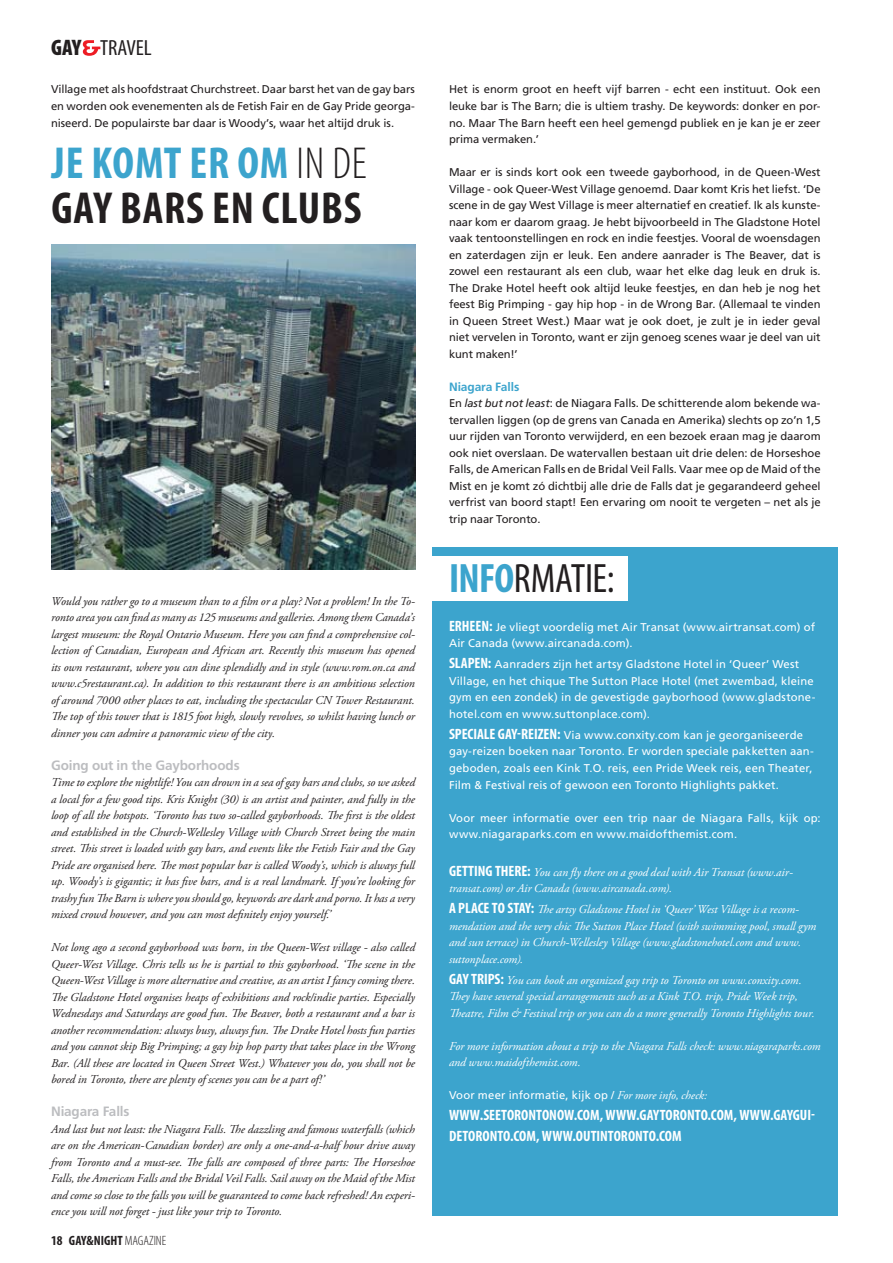
<style>
.page{position:relative;width:893px;height:1263px;background:#fff}
.page>*{position:absolute;margin:0;border:0;box-sizing:border-box;transform-origin:0 0}
.t1{font:700 condensed 45px/45px "Myriad Pro";letter-spacing:.02em;color:#231f20}
.t2{font:condensed 41.25px "Myriad Pro";letter-spacing:-.01em;color:#231f20}
.t3{font:condensed 22.05px "Myriad Pro";color:#231f20;scale:1.04 1}
.t4{font:700 condensed 15px "Myriad Pro";color:#fff}
.t5{font:700 13.5px "Frutiger LT Std";letter-spacing:-.01em;color:#bcbdc0}
.t6{font:700 condensed 13.5px "Myriad Pro";color:#231f20}
.t7{font:italic 12px/16.5px "Adobe Garamond Pro";letter-spacing:-.005em;color:#231f20;text-align:justify}
.t8{font:italic 12px/16.5px "Adobe Garamond Pro";letter-spacing:-.005em;color:#fff}
.t9{font:700 12px "Frutiger LT Std";letter-spacing:-.01em;color:#3ca4cd}
.t10{font:11.25px/16.5px "Frutiger LT Std";letter-spacing:-.005em;color:#231f20;text-align:justify}
.t11{font:11.25px/16.5px "Frutiger LT Std";letter-spacing:.015em;color:#fff}
.s1{font-weight:900;font-size:22.5px}
.s2{color:#3ca4cd}
.s3{font-weight:300}
.s4{font-style:italic}
.s5{font-weight:700;color:#3ca4cd}
.s6{font-family:"Myriad Pro";font-weight:700;font-stretch:condensed;font-size:15px}
.s7{font-family:"Myriad Pro";font-weight:700;font-style:normal;font-stretch:condensed;font-size:15px}
.s8{font-family:"Adobe Garamond Pro";font-style:italic;font-size:12px}
</style>
<div class="page">
<svg style="left:83px;top:40px;width:17px;height:16px"></svg>
<img style="left:51px;top:244px;width:364px;height:325px">
<div style="left:432px;top:548px;width:405px;height:668px;background:#3ca4cd"></div>
<div style="left:422px;top:556px;width:206px;height:44px;background:#fff"></div>
<h3 class="t3" style="left:51px;top:34px;width:98px"><span class="s1">GAY</span> TRAVEL</h3>
<p class="t10" style="left:51px;top:81px;width:365px">Village met als hoofdstraat Churchstreet. Daar barst het van de gay bars en worden ook evenementen als de Fetish Fair en de Gay Pride georga&shy;niseerd. De populairste bar daar is Woody’s, waar het altijd druk is.</p>
<h1 class="t1" style="left:51px;top:139px;width:313px"><span class="s2">JE KOMTER OM</span><span class="s3">in de<br></span>GAY BARS EN CLUBS</h1>
<p class="t7" style="left:51px;top:593px;width:365px">Would you rather go to a museum than to a film or a play? Not a problem! In the To&shy;ronto area you can find as many as 125 museums and galleries. Among them Canada’s largest museum: the Royal Ontario Museum. Here you can find a comprehensive col&shy;lection of Canadian, European and African art. Recently this museum has opened its own restaurant, where you can dine splendidly and in style (www.rom.on.ca and www.c5restaurant.ca). In addition to this restaurant there is an ambitious selection of around 7000 other places to eat, including the spectacular CN Tower Restaurant.<br>The top of this tower that is 1815 foot high, slowly revolves, so whilst having lunch or dinner you can admire a panoramic view of the city.</p>
<p class="t5" style="left:51px;top:757px;width:190px">Going out in the Gayborhoods</p>
<p class="t7" style="left:51px;top:774px;width:366px">Time to explore the nightlife! You can drown in a sea of gay bars and clubs, so we asked a local for a few good tips. Kris Knight (30) is an artist and painter, and fully in the loop of all the hotspots. ‘Toronto has two so-called gayborhoods. The first is the oldest and established in the Church-Wellesley Village with Church Street being the main street. This street is loaded with gay bars, and events like the Fetish Fair and the Gay Pride are organised here. The most popular bar is called Woody’s, which is always full up. Woody’s is gigantic; it has five bars, and is a real landmark. If you’re looking for trashy fun The Barn is where you should go, keywords are dark and porno. It has a very mixed crowd however, and you can most definitely enjoy yourself.’</p>
<p class="t7" style="left:51px;top:939px;width:366px">Not long ago a second gayborhood was born, in the Queen-West village - also called Queer-West Village. Chris tells us he is partial to this gayborhood. ‘The scene in the Queen-West Village is more alternative and creative, as an artist I fancy coming there.<br>The Gladstone Hotel organises heaps of exhibitions and rock/indie parties. Especially Wednesdays and Saturdays are good fun. The Beaver, both a restaurant and a bar is another recommendation: always busy, always fun. The Drake Hotel hosts fun parties and you cannot skip Big Primping; a gay hip hop party that takes place in the Wrong Bar. (All these are located in Queen Street West.) Whatever you do, you shall not be bored in Toronto, there are plenty of scenes you can be a part of!’</p>
<p class="t5" style="left:51px;top:1104px;width:80px">Niagara Falls</p>
<p class="t7" style="left:51px;top:1121px;width:365px">And last but not least: the Niagara Falls. The dazzling and famous waterfalls (which are on the American-Canadian border) are only a one-and-a-half hour drive away from Toronto and a must-see. The falls are composed of three parts: The Horseshoe Falls, the American Falls and the Bridal Veil Falls. Sail away on the Maid of the Mist and come so close to the falls you will be guaranteed to come back refreshed! An experi&shy;ence you will not forget - just like your trip to Toronto.</p>
<p class="t6" style="left:51px;top:1232px;width:117px">18 GAY&amp;NIGHT <span class="s3">MAGAZINE</span></p>
<p class="t10" style="left:449px;top:81px;width:373px">Het is enorm groot en heeft vijf barren - echt een instituut. Ook een leuke bar is The Barn; die is ultiem trashy. De keywords: donker en por&shy;no. Maar The Barn heeft een heel gemengd publiek en je kan je er zeer prima vermaken.’</p>
<p class="t10" style="left:449px;top:164px;width:373px">Maar er is sinds kort ook een tweede gayborhood, in de Queen-West Village - ook Queer-West Village genoemd. Daar komt Kris het liefst. ‘De scene in de gay West Village is meer alternatief en creatief. Ik als kunste&shy;naar kom er daarom graag. Je hebt bijvoorbeeld in The Gladstone Hotel vaak tentoonstellingen en rock en indie feestjes. Vooral de woensdagen en zaterdagen zijn er leuk. Een andere aanrader is The Beaver, dat is zowel een restaurant als een club, waar het elke dag leuk en druk is.<br>The Drake Hotel heeft ook altijd leuke feestjes, en dan heb je nog het feest Big Primping - gay hip hop - in de Wrong Bar. (Allemaal te vinden in Queen Street West.) Maar wat je ook doet, je zult je in ieder geval niet vervelen in Toronto, want er zijn genoeg scenes waar je deel van uit kunt maken!’</p>
<p class="t9" style="left:449px;top:379px;width:72px">Niagara Falls</p>
<p class="t10" style="left:449px;top:395px;width:373px">En <span class="s4">last but not least</span>: de Niagara Falls. De schitterende alom bekende wa&shy;tervallen liggen (op de grens van Canada en Amerika) slechts op zo’n 1,5 uur rijden van Toronto verwijderd, en een bezoek eraan mag je daarom ook niet overslaan. De watervallen bestaan uit drie delen: de Horseshoe Falls, de American Falls en de Bridal Veil Falls. Vaar mee op de Maid of the Mist en je komt zó dichtbij alle drie de Falls dat je gegarandeerd geheel verfrist van boord stapt! Een ervaring om nooit te vergeten – net als je trip naar Toronto.</p>
<h2 class="t2" style="left:449px;top:553px;width:167px"><span class="s5">INFO</span>RMATIE:</h2>
<p class="t4" style="left:449px;top:617px;width:14px">ERHEEN</p>
<p class="t11" style="left:449px;top:619px;width:368px;text-indent:40px"><span class="s6">:</span> Je vliegt voordelig met Air Transat (www.airtransat.com) of<br>Air Canada (www.aircanada.com).</p>
<p class="t11" style="left:449px;top:656px;width:368px"><span class="s6">SLAPEN:</span> Aanraders zijn het artsy Gladstone Hotel in ‘Queer’ West Village, en het chique The Sutton Place Hotel (met zwembad, kleine gym en een zondek) in de gevestigde gayborhood (www.gladstone&shy;hotel.com en www.suttonplace.com).</p>
<p class="t11" style="left:449px;top:727px;width:366px"><span class="s6">SPECIALE GAY-REIZEN:</span> Via www.conxity.com kan je georganiseerde gay-reizen boeken naar Toronto. Er worden speciale pakketten aan&shy;geboden, zoals een Kink T.O. reis, een Pride Week reis, een Theater, Film &amp; Festival reis of gewoon een Toronto Highlights pakket.</p>
<p class="t11" style="left:449px;top:809px;width:373px">Voor meer informatie over een trip naar de Niagara Falls, kijk op: www.niagaraparks.com en www.maidofthemist.com.</p>
<p class="t4" style="left:449px;top:861px;width:14px">GETTING</p>
<p class="t4" style="left:495px;top:861px;width:8px">THERE</p>
<p class="t8" style="left:449px;top:864px;width:345px;text-indent:78px"><span class="s7">:</span> You can fly there on a good deal with Air Transat (www.air&shy;transat.com) or Air Canada (www.aircanada.com).</p>
<p class="t8" style="left:449px;top:901px;width:369px"><span class="s7">A PLACE TO STAY:</span> The artsy Gladstone Hotel in ‘Queer’ West Village is a recom&shy;mendation and the very chic The Sutton Place Hotel (with swimming pool, small gym and sun terrace) in Church-Wellesley Village (www.gladstonehotel.com and www. suttonplace.com).</p>
<p class="t8" style="left:449px;top:972px;width:367px"><span class="s7">GAY TRI PS:</span> You can book an organized gay trip to Toronto on www.conxity.com.<br>They have several special arrangements such as a Kink T.O. trip, Pride Week trip,<br>Theatre, Film &amp; Festival trip or you can do a more generally Toronto Highlights tour.</p>
<p class="t8" style="left:449px;top:1038px;width:373px">For more information about a trip to the Niagara Falls check: www.niagaraparks.com and www.maidofthemist.com.</p>
<p class="t11" style="left:449px;top:1087px;width:260px">Voor meer informatie, kijk op / <span class="s8">For more info, check:</span></p>
<p class="t4" style="left:449px;top:1106px;width:48px">WWW.SEETORONTONO</p>
<p class="t4" style="left:564px;top:1106px;width:84px">W.COM, WWW.GAYTORONTO</p>
<p class="t4" style="left:708px;top:1106px;width:74px">.COM, WWW.GAYG</p>
<p class="t4" style="left:800px;top:1106px;width:17px">UI-</p>
<p class="t4" style="left:449px;top:1127px;width:15px">DETORONTO</p>
<p class="t4" style="left:510px;top:1127px;width:88px">.COM, WWW.OUTINTORONTO</p>
<p class="t4" style="left:656px;top:1127px;width:27px">.COM</p>
</div>
